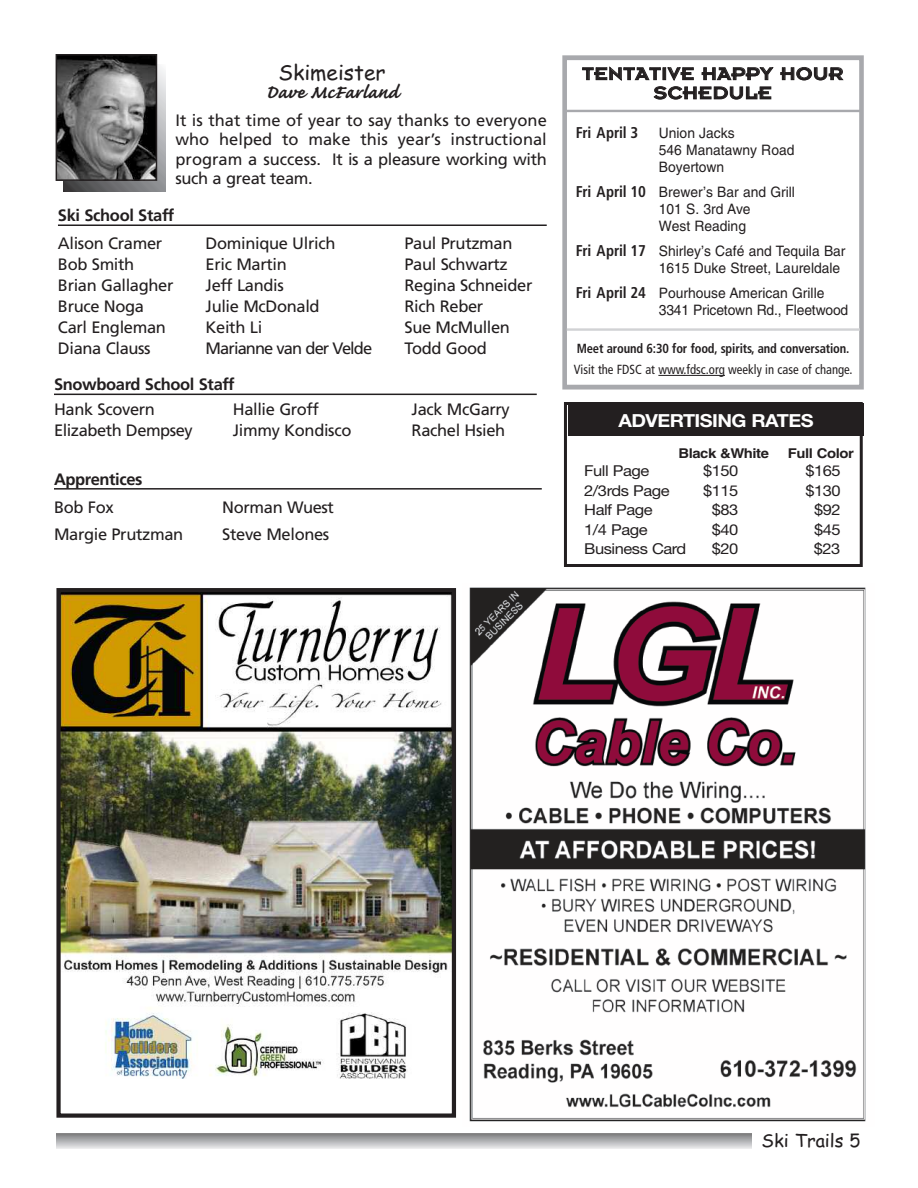
<style>
.page{position:relative;width:918px;height:1188px;background:#fff}
.page>*{position:absolute;margin:0;border:0;box-sizing:border-box;transform-origin:0 0}
.t1{font:700 24px "Caflisch Script";color:#231f20}
.t2{font:21px "Comic Sans MS";color:#231f20}
.t3{font:18px/19.2px "Emblem";letter-spacing:.025em;color:#231f20;text-align:center;scale:1.16 1}
.t4{font:700 18px "Helvetica Neue";letter-spacing:-.03em;color:#fff;scale:1.1 1}
.t5{font:18px "Comic Sans MS";color:#231f20}
.t6{font:16.5px/21px "Frutiger";letter-spacing:-.02em;color:#231f20}
.t7{font:700 16.5px "Frutiger";letter-spacing:-.02em;color:#231f20}
.t8{font:700 condensed 15.6px "Frutiger";letter-spacing:-.015em;color:#231f20;scale:.96 1}
.t9{font:15px "Helvetica Neue";letter-spacing:-.03em;color:#231f20;scale:1.1 1}
.t10{font:14.4px/16.8px "Helvetica";color:#231f20;scale:.96 1}
.t11{font:700 13.5px "Helvetica";letter-spacing:-.03em;color:#231f20;scale:1.1 1}
.t12{font:condensed 13.2px "Frutiger";color:#231f20;scale:.96 1}
.t13{font:700 condensed 13.2px "Frutiger";letter-spacing:-.01em;color:#231f20;scale:.95 1}
.s1{font-family:"Frutiger";font-weight:700;font-stretch:condensed;font-size:15.6px}
</style>
<div class="page">
<hr style="left:56px;top:1134px;width:696px;height:1px;background:#494a4b">
<hr style="left:56px;top:1135px;width:696px;height:1px;background:#565759">
<hr style="left:56px;top:1136px;width:696px;height:1px;background:#646467">
<hr style="left:56px;top:1137px;width:696px;height:1px;background:#6f7073">
<hr style="left:56px;top:1138px;width:696px;height:1px;background:#797b7e">
<hr style="left:56px;top:1139px;width:696px;height:1px;background:#848689">
<hr style="left:56px;top:1140px;width:696px;height:1px;background:#8f9194">
<hr style="left:56px;top:1141px;width:696px;height:1px;background:#999b9e">
<hr style="left:56px;top:1142px;width:696px;height:1px;background:#a4a6a9">
<hr style="left:56px;top:1143px;width:696px;height:1px;background:#b0b1b5">
<hr style="left:56px;top:1144px;width:696px;height:1px;background:#bbbcbf">
<hr style="left:56px;top:1145px;width:696px;height:1px;background:#c7c8ca">
<hr style="left:56px;top:1146px;width:696px;height:1px;background:#d3d4d6">
<hr style="left:56px;top:1147px;width:696px;height:1px;background:#dedfe1">
<hr style="left:56px;top:1148px;width:696px;height:1px;background:#ebebed">
<hr style="left:56px;top:1149px;width:696px;height:1px;background:#ececee">
<img style="left:469px;top:587px;width:397px;height:535px">
<img style="left:61px;top:593px;width:390px;height:486px">
<div style="left:56px;top:588px;width:400px;height:530px;border:4px solid #231f20"></div>
<hr style="left:54px;top:394px;width:483px;height:1px;background:#231f20">
<hr style="left:58px;top:224px;width:489px;height:2px;background:#231f20">
<svg style="left:64px;top:65px;width:101px;height:127px;background:#909093"></svg>
<img style="left:59px;top:57px;width:95px;height:121px">
<div style="left:56px;top:54px;width:101px;height:127px;border:2px solid #231f20"></div>
<div style="left:562px;top:55px;width:302px;height:334px;border:5px solid #a8a9ad"></div>
<svg style="left:658px;top:375px;width:26px;height:1px"></svg>
<hr style="left:684px;top:375px;width:41px;height:1px;background:#231f20">
<hr style="left:567px;top:328px;width:293px;height:3px;background:#d1d2d4">
<hr style="left:567px;top:110px;width:295px;height:2px;background:#a8a9ad">
<hr style="left:54px;top:488px;width:488px;height:2px;background:#231f20">
<div style="left:564px;top:402px;width:299px;height:165px;border:3px solid #231f20"></div>
<div style="left:568px;top:404px;width:296px;height:32px;background:#231f20"></div>
<p class="t2" style="left:279px;top:61px;width:109px">Skimeister</p>
<h1 class="t1" style="left:266px;top:76px;width:135px">Dave McFarland</h1>
<p class="t6" style="left:176px;top:111px;width:373px;line-height:19.5px;text-align:justify">It is that time of year to say thanks to everyone who helped to make this year’s instructional program a success. It is a pleasure working with such a great team.</p>
<p class="t7" style="left:58px;top:209px;width:118px">Ski School Staff</p>
<p class="t6" style="left:58px;top:234px;width:117px">Alison Cramer<br>Bob Smith<br>Brian Gallagher<br>Bruce Noga<br>Carl Engleman<br>Diana Clauss</p>
<p class="t6" style="left:405px;top:234px;width:129px">Paul Prutzman<br>Paul Schwartz<br>Regina Schneider<br>Rich Reber<br>Sue McMullen<br>Todd Good</p>
<p class="t6" style="left:206px;top:234px;width:168px">Dominique Ulrich<br>Eric Martin<br>Jeff Landis<br>Julie McDonald<br>Keith Li<br>Marianne van der Velde</p>
<p class="t7" style="left:54px;top:378px;width:182px">Snowboard School Staff</p>
<p class="t6" style="left:54px;top:401px;width:140px">Hank Scovern<br>Elizabeth Dempsey</p>
<p class="t6" style="left:233px;top:401px;width:120px">Hallie Groff<br>Jimmy Kondisco</p>
<p class="t6" style="left:412px;top:401px;width:100px">Jack McGarry<br>Rachel Hsieh</p>
<p class="t7" style="left:54px;top:472px;width:90px">Apprentices</p>
<p class="t6" style="left:54px;top:495px;width:131px;line-height:27px">Bob Fox<br>Margie Prutzman</p>
<p class="t6" style="left:222px;top:495px;width:113px;line-height:27px">Norman Wuest<br>Steve Melones</p>
<p class="t3" style="left:582px;top:64px;width:226px">TENTAT VE HAPPY HOUR<br>SCHEDULE</p>
<p class="t8" style="left:576px;top:126px;width:67px">Fri April 3</p>
<p class="t10" style="left:659px;top:126px;width:143px">Union Jacks<br>546 Manatawny Road<br>Boyertown</p>
<p class="t10" style="left:659px;top:185px;width:143px;text-indent:-83px"><span class="s1">Fri April 10</span> Brewer’s Bar and Grill<br>101 S. 3rd Ave<br>West Reading</p>
<p class="t10" style="left:659px;top:244px;width:196px;text-indent:-83px"><span class="s1">Fri April 17</span> Shirley’s Café and Tequila Bar<br>1615 Duke Street, Laureldale</p>
<p class="t10" style="left:659px;top:286px;width:199px;text-indent:-83px"><span class="s1">Fri April 24</span> Pourhouse American Grille<br>3341 Pricetown Rd., Fleetwood</p>
<p class="t13" style="left:577px;top:343px;width:289px">Meet around 6:30 for food, spirits, and conversation.</p>
<p class="t12" style="left:574px;top:364px;width:292px">Visit the FDSC at www.fdsc.org weekly in case of change.</p>
<p class="t4" style="left:618px;top:414px;width:179px">ADVERTISING RATES</p>
<p class="t11" style="left:678px;top:448px;width:84px">Black &amp;White</p>
<p class="t11" style="left:788px;top:448px;width:61px">Full Color</p>
<p class="t9" style="left:584px;top:466px;width:61px">Full Page</p>
<p class="t9" style="left:703px;top:466px;width:34px">$150</p>
<p class="t9" style="left:806px;top:466px;width:34px">$165</p>
<p class="t9" style="left:584px;top:485px;width:79px">2/3rds Page</p>
<p class="t9" style="left:703px;top:485px;width:34px">$115</p>
<p class="t9" style="left:806px;top:485px;width:34px">$130</p>
<p class="t9" style="left:584px;top:505px;width:64px">Half Page</p>
<p class="t9" style="left:712px;top:505px;width:26px">$83</p>
<p class="t9" style="left:814px;top:505px;width:26px">$92</p>
<p class="t9" style="left:584px;top:524px;width:59px">1/4 Page</p>
<p class="t9" style="left:712px;top:524px;width:26px">$40</p>
<p class="t9" style="left:814px;top:524px;width:26px">$45</p>
<p class="t9" style="left:584px;top:544px;width:94px">Business Card</p>
<p class="t9" style="left:712px;top:544px;width:26px">$20</p>
<p class="t9" style="left:814px;top:544px;width:26px">$23</p>
<p class="t5" style="left:762px;top:1131px;width:100px">Ski Trails 5</p>
</div>
